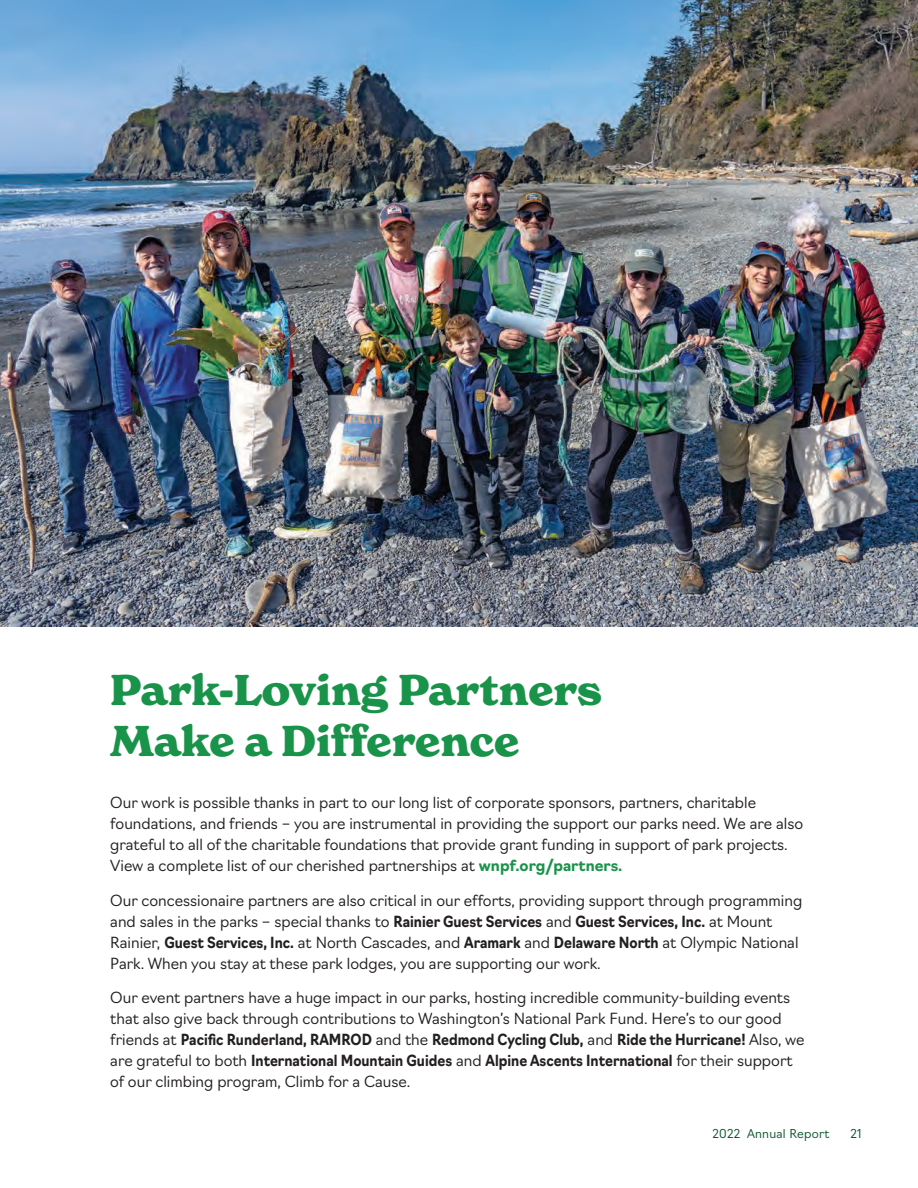
<style>
.page{position:relative;width:918px;height:1188px;background:#fff}
.page>*{position:absolute;margin:0;border:0;box-sizing:border-box;transform-origin:0 0}
.Header_2{font:700 42px/50.4px "New Spirit";color:#1a934a}
.Paragraph_text{font:300 15px/21px "Navigo";color:#231f20}
.t1{font:300 12px "Navigo";letter-spacing:.02em;color:#0c562e}
.s1{font-weight:700;color:#1a934a}
.s2{font-weight:700}
</style>
<div class="page">
<img style="left:0;top:0;width:918px;height:626px">
<p class="Header_2" style="left:110px;top:665px;width:493px">Park-Loving Partners<br>Make a Difference</p>
<p class="Paragraph_text" style="left:110px;top:791px;width:694px">Our work is possible thanks in part to our long list of corporate sponsors, partners, charitable foundations, and friends – you are instrumental in providing the support our parks need. We are also grateful to all of the charitable foundations that provide grant funding in support of park projects.<br>View a complete list of our cherished partnerships at <span class="s1">wnpf.org/partners.</span></p>
<p class="Paragraph_text" style="left:110px;top:889px;width:693px">Our concessionaire partners are also critical in our efforts, providing support through programming and sales in the parks – special thanks to <span class="s2">Rainier Guest Services</span> and <span class="s2">Guest Services, Inc.</span> at Mount Rainier, <span class="s2">Guest Services, Inc.</span> at North Cascades, and <span class="s2">Aramark</span> and <span class="s2">Delaware North</span> at Olympic National Park. When you stay at these park lodges, you are supporting our work.</p>
<p class="Paragraph_text" style="left:110px;top:986px;width:696px">Our event partners have a huge impact in our parks, hosting incredible community-building events that also give back through contributions to Washington’s National Park Fund. Here’s to our good friends at <span class="s2">Pacific Runderland, RAMROD</span> and the <span class="s2">Redmond Cycling Club,</span> and <span class="s2">Ride the Hurricane!</span> Also, we are grateful to both <span class="s2">International Mountain Guides</span> and <span class="s2">Alpine Ascents International</span> for their support of our climbing program, Climb for a Cause.</p>
<p class="t1" style="left:712px;top:1124px;width:118px">2022 Annual Report</p>
<p class="t1" style="left:851px;top:1124px;width:13px">21</p>
</div>
